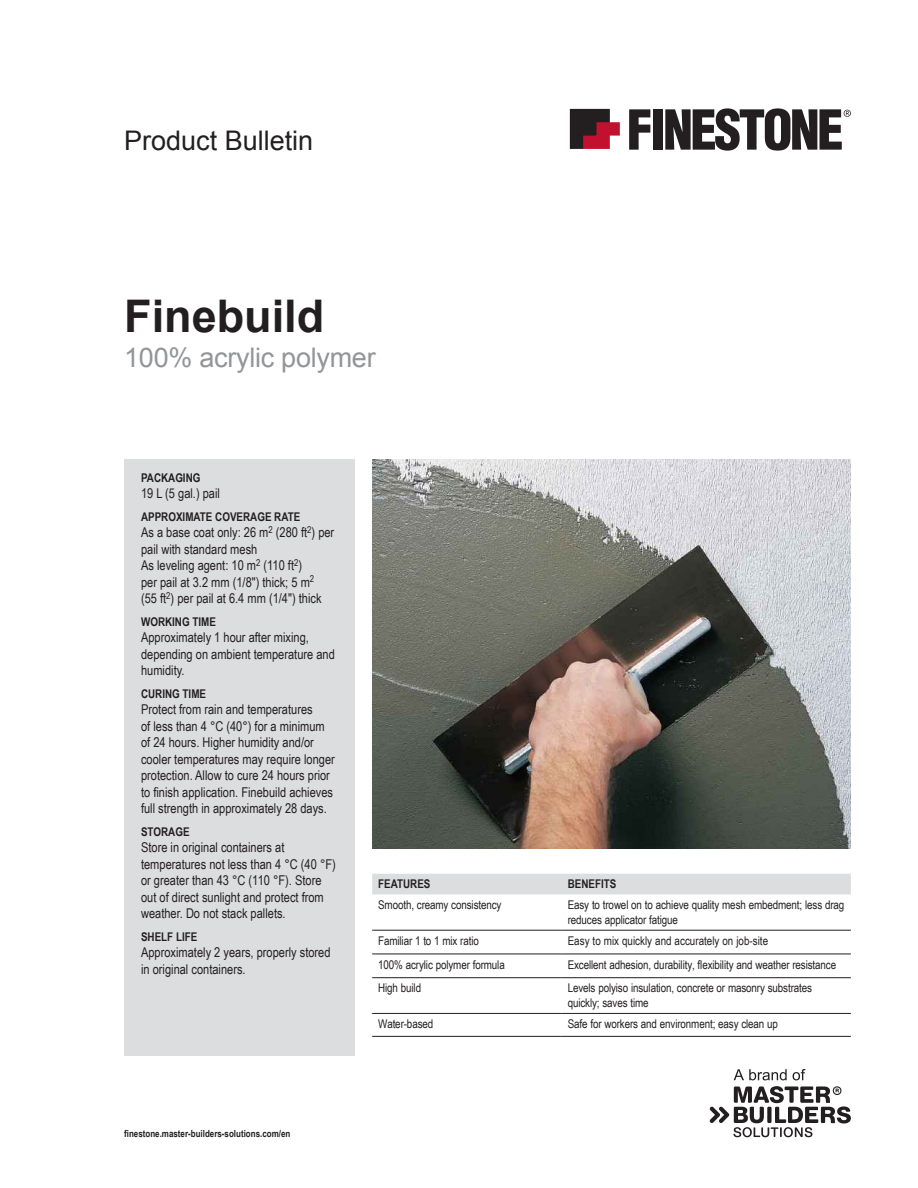
<style>
.page{position:relative;width:918px;height:1188px;background:#fff}
.page>*{position:absolute;margin:0;border:0;box-sizing:border-box;transform-origin:0 0}
.t1{font:700 45px "Arial";color:#231f20}
.t2{font:27px "Arial";letter-spacing:-.01em;color:#939598}
.t3{font:27px "Arial";color:#231f20}
.t4{font:13.5px/16.5px "Arial Narrow";color:#231f20}
.t5{font:12px/15px "Arial Narrow";letter-spacing:-.01em;color:#231f20}
.t6{font:700 12px "Arial Narrow";color:#231f20}
.t7{font:700 9.75px "Arial Narrow";color:#231f20}
</style>
<div class="page">
<div style="left:654px;top:109px;width:9px;height:41px;background:#231f20"></div>
<svg style="left:629px;top:109px;width:21px;height:41px"></svg>
<svg style="left:665px;top:108px;width:186px;height:43px"></svg>
<svg style="left:570px;top:109px;width:50px;height:40px;background:#763843"></svg>
<svg style="left:734px;top:1069px;width:53px;height:11px"></svg>
<svg style="left:793px;top:1069px;width:12px;height:11px"></svg>
<svg style="left:710px;top:1086px;width:141px;height:51px"></svg>
<div style="left:125px;top:460px;width:230px;height:596px;background:#dcdddf"></div>
<div style="left:372px;top:874px;width:479px;height:20px;background:#dcdddf"></div>
<hr style="left:372px;top:930px;width:190px;height:1px;background:#231f20">
<hr style="left:562px;top:930px;width:289px;height:1px;background:#231f20">
<hr style="left:372px;top:954px;width:190px;height:1px;background:#231f20">
<hr style="left:562px;top:954px;width:289px;height:1px;background:#231f20">
<hr style="left:372px;top:977px;width:190px;height:1px;background:#231f20">
<hr style="left:562px;top:977px;width:289px;height:1px;background:#231f20">
<hr style="left:372px;top:1013px;width:190px;height:1px;background:#231f20">
<hr style="left:562px;top:1013px;width:289px;height:1px;background:#231f20">
<hr style="left:372px;top:1036px;width:190px;height:1px;background:#231f20">
<hr style="left:562px;top:1036px;width:289px;height:1px;background:#231f20">
<img style="left:372px;top:460px;width:478px;height:388px">
<h2 class="t3" style="left:124px;top:122px;width:191px">Product Bulletin</h2>
<h1 class="t1" style="left:124px;top:287px;width:202px">Finebuild</h1>
<h2 class="t2" style="left:124px;top:340px;width:253px">100% acrylic polymer</h2>
<p class="t6" style="left:141px;top:470px;width:61px">PACKAGING</p>
<p class="t4" style="left:141px;top:485px;width:80px">19 L (5 gal.) pail</p>
<p class="t6" style="left:141px;top:509px;width:161px">APPROXIMATE COVERAGE RATE</p>
<p class="t4" style="left:141px;top:524px;width:195px">As a base coat only: 26 m<sup>2</sup> (280 ft<sup>2</sup>) per pail with standard mesh<br>As leveling agent: 10 m<sup>2</sup> (110 ft<sup>2</sup>)<br>per pail at 3.2 mm (1/8") thick; 5 m<sup>2<br></sup>(55 ft<sup>2</sup>) per pail at 6.4 mm (1/4") thick</p>
<p class="t6" style="left:141px;top:614px;width:76px">WORKING TIME</p>
<p class="t4" style="left:141px;top:629px;width:195px">Approximately 1 hour after mixing, depending on ambient temperature and humidity.</p>
<p class="t6" style="left:141px;top:686px;width:67px">CURING TIME</p>
<p class="t4" style="left:141px;top:701px;width:195px">Protect from rain and temperatures<br>of less than 4 °C (40°) for a minimum of 24 hours. Higher humidity and/or cooler temperatures may require longer protection. Allow to cure 24 hours prior to finish application. Finebuild achieves full strength in approximately 28 days.</p>
<p class="t6" style="left:141px;top:824px;width:50px">STORAGE</p>
<p class="t4" style="left:141px;top:839px;width:196px">Store in original containers at temperatures not less than 4 °C (40 °F) or greater than 43 °C (110 °F). Store out of direct sunlight and protect from weather. Do not stack pallets.</p>
<p class="t6" style="left:141px;top:929px;width:58px">SHELF LIFE</p>
<p class="t4" style="left:141px;top:944px;width:191px">Approximately 2 years, properly stored in original containers.</p>
<p class="t7" style="left:124px;top:1128px;width:168px">finestone.master-builders-solutions.com/en</p>
<p class="t6" style="left:378px;top:877px;width:54px">FEATURES</p>
<p class="t6" style="left:568px;top:877px;width:50px">BENEFITS</p>
<p class="t5" style="left:378px;top:897px;width:125px">Smooth, creamy consistency</p>
<p class="t5" style="left:568px;top:897px;width:278px">Easy to trowel on to achieve quality mesh embedment; less drag reduces applicator fatigue</p>
<p class="t5" style="left:378px;top:933px;width:102px">Familiar 1 to 1 mix ratio</p>
<p class="t5" style="left:568px;top:933px;width:202px">Easy to mix quickly and accurately on job-site</p>
<p class="t5" style="left:378px;top:957px;width:128px">100% acrylic polymer formula</p>
<p class="t5" style="left:568px;top:957px;width:270px">Excellent adhesion, durability, flexibility and weather resistance</p>
<p class="t5" style="left:378px;top:980px;width:44px">High build</p>
<p class="t5" style="left:568px;top:980px;width:246px">Levels polyiso insulation, concrete or masonry substrates quickly; saves time</p>
<p class="t5" style="left:378px;top:1016px;width:57px">Water-based</p>
<p class="t5" style="left:568px;top:1016px;width:212px">Safe for workers and environment; easy clean up</p>
</div>
